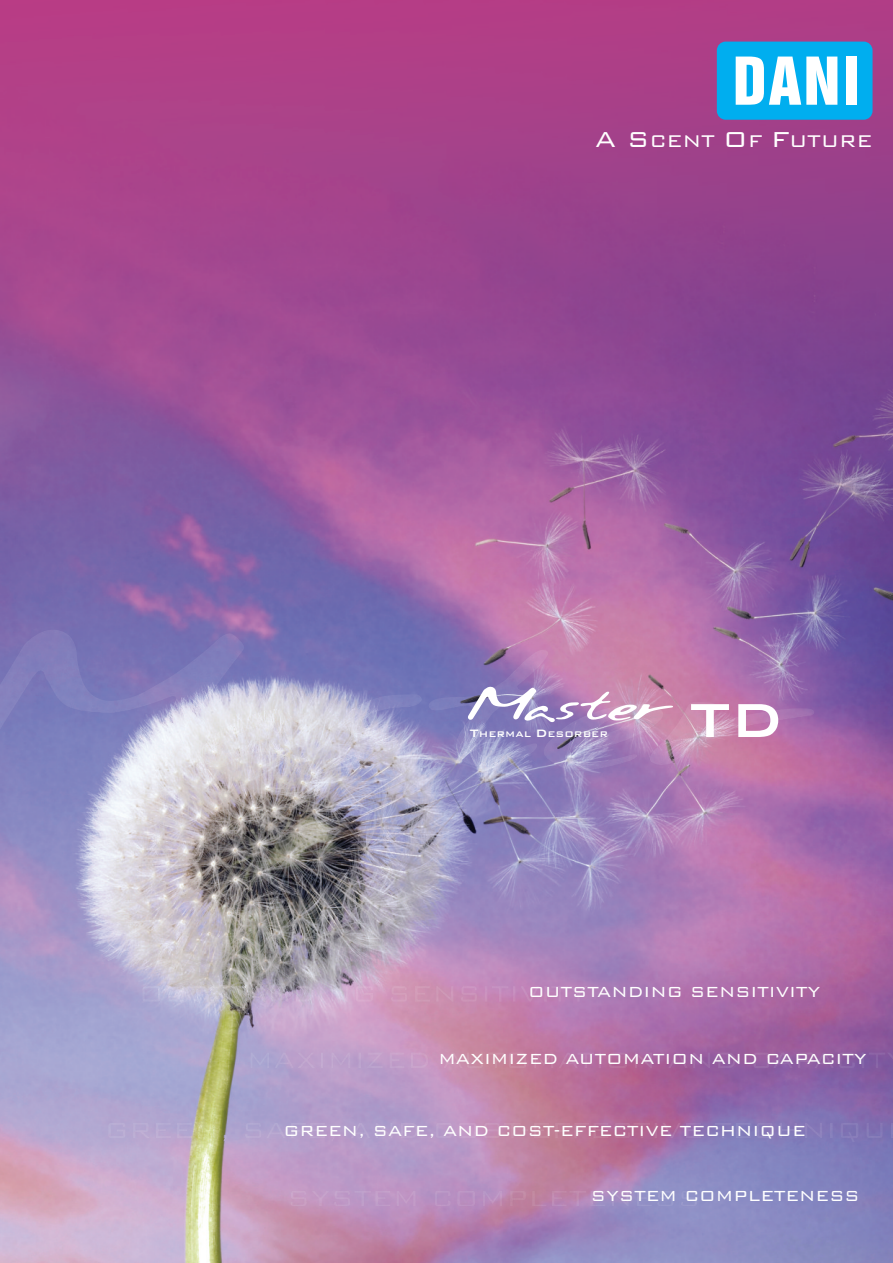
<style>
.page{position:relative;width:893px;height:1263px;background:#fff}
.page>*{position:absolute;margin:0;border:0;box-sizing:border-box;transform-origin:0 0}
.t1{font:500 63.6px "Bank Gothic BT";color:#fff}
.t2{font:60.15px "Swiss 921 BT Regular A";color:#fff}
.t3{font:300 22.65px "Bank Gothic BT";color:#fff}
.t4{font:300 19.5px "Bank Gothic BT";color:#fff}
.t5{font:500 10.8px "Bank Gothic BT";color:#fff}
.s1{font-size:28.95px}
.s2{font-size:14.25px}
</style>
<div class="page">
<img style="left:0;top:0;width:893px;height:1263px">
<div style="left:717px;top:42px;width:155px;height:78px;background:#00aeef;border-radius:9px"></div>
<img style="left:0;top:628px;width:816px;height:149px">
<svg style="left:468px;top:686px;width:206px;height:36px"></svg>
<img style="left:251px;top:1052px;width:437px;height:16px">
<img style="left:143px;top:986px;width:332px;height:16px">
<img style="left:108px;top:1123px;width:344px;height:18px">
<img style="left:290px;top:1190px;width:347px;height:16px">
<h2 class="t2" style="left:733px;top:59px;width:128px">DANI</h2>
<p class="t3" style="left:595px;top:130px;width:279px"><span class="s1">A S</span>CENT <span class="s1">O</span>F <span class="s1">F</span>UTURE</p>
<p class="t5" style="left:470px;top:729px;width:140px"><span class="s2">T</span>HERMAL <span class="s2">D</span>ESORBER</p>
<h1 class="t1" style="left:690px;top:689px;width:95px">TD</h1>
<p class="t4" style="left:528px;top:982px;width:294px">OUTSTANDING SENSITIVITY</p>
<p class="t4" style="left:438px;top:1049px;width:430px">MAXIMIZED AUTOMATION AND CAPACITY</p>
<p class="t4" style="left:284px;top:1121px;width:524px">GREEN, SAFE, AND COST-EFFECTIVE TECHNIQUE</p>
<p class="t4" style="left:591px;top:1186px;width:270px">SYSTEM COMPLETENESS</p>
</div>
